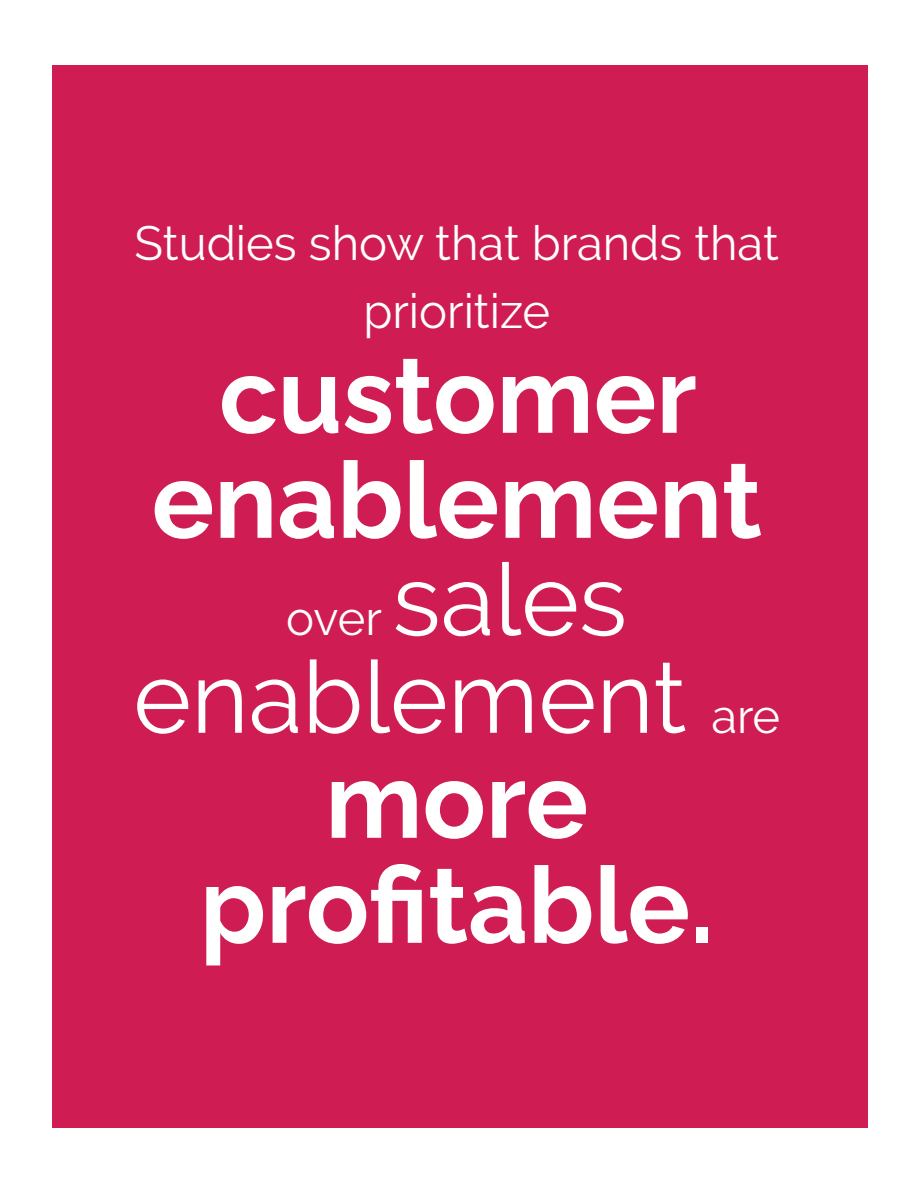
<style>
.page{position:relative;width:918px;height:1188px;background:#fff}
.page>*{position:absolute;margin:0;border:0;box-sizing:border-box;transform-origin:0 0}
.t1{font:100 106.5px/105px "Raleway";color:#fff;text-align:center}
.t2{font:100.5px/97.5px "Raleway";color:#fff;text-align:center}
.t3{font:48px/67.5px "Raleway";color:#fff;text-align:center}
.s1{font-size:48px}
</style>
<div class="page">
<div style="left:52px;top:66px;width:816px;height:1062px;background:#cf1d54"></div>
<p class="t3" style="left:135px;top:210px;width:646px">Studies show that brands that prioritize</p>
<h1 class="t1" style="left:152px;top:331px;width:612px">customer enablement</h1>
<h2 class="t2" style="left:133px;top:551px;width:648px"><span class="s1">over</span> sales enablement <span class="s1">are</span></h2>
<h1 class="t1" style="left:200px;top:736px;width:515px">more profitable.</h1>
</div>
